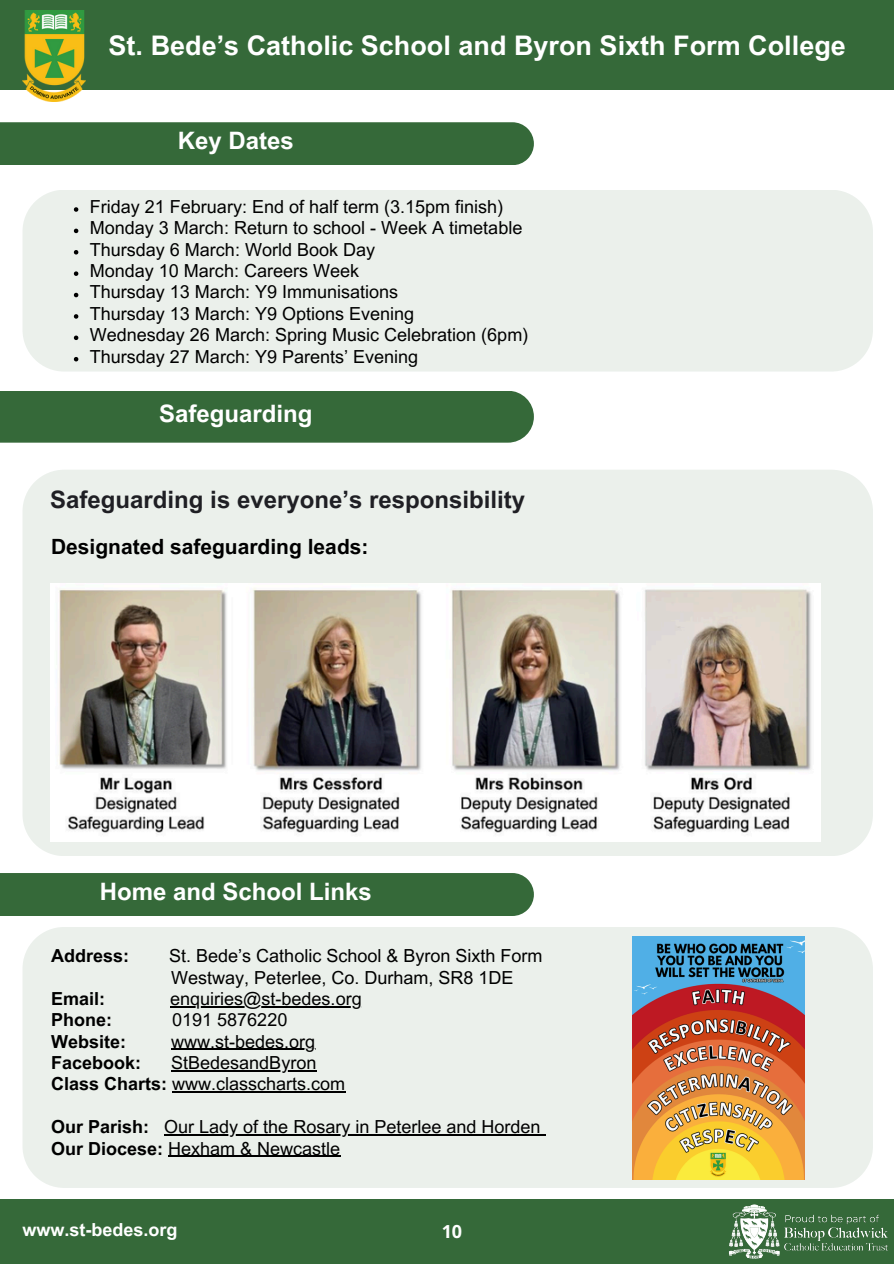
<style>
.page{position:relative;width:894px;height:1264px;background:#fff}
.page>*{position:absolute;margin:0;border:0;box-sizing:border-box;transform-origin:0 0}
.t1{font:700 27px "Arial MT Pro";color:#fff}
.t2{font:700 24px "Arial MT Pro";color:#fff}
.t3{font:700 24px "Arial MT Pro";color:#1f1f24}
.t4{font:700 21px "Arial MT Pro";color:#000}
.t5{font:18px/21.3px "Arial MT Pro";color:#000}
.t6{font:700 18px "Arial MT Pro";color:#000}
.t7{font:700 18px "Arial MT Pro";color:#fff}
.t8{font:700 18px "Open Sans";color:#fff}
.s1{font-weight:700}
</style>
<div class="page">
<div style="left:0;top:1199px;width:893px;height:64px;background:#356939"></div>
<div style="left:0;top:122px;width:533px;height:43px;background:#356939"></div>
<div style="left:23px;top:190px;width:849px;height:181px;background:#ebf0eb"></div>
<div style="left:0;top:391px;width:533px;height:51px;background:#356939"></div>
<div style="left:23px;top:470px;width:849px;height:386px;background:#ebf0eb"></div>
<div style="left:0;top:0;width:893px;height:89px;background:#356939"></div>
<div style="left:0;top:873px;width:533px;height:43px;background:#356939"></div>
<div style="left:23px;top:927px;width:849px;height:260px;background:#ebf0eb"></div>
<img style="left:50px;top:583px;width:770px;height:258px">
<hr style="left:170px;top:1006px;width:191px;height:1px;background:#000">
<hr style="left:171px;top:1048px;width:144px;height:1px;background:#000">
<hr style="left:171px;top:1070px;width:145px;height:1px;background:#000">
<hr style="left:172px;top:1091px;width:173px;height:1px;background:#000">
<hr style="left:164px;top:1134px;width:376px;height:1px;background:#000">
<hr style="left:168px;top:1155px;width:172px;height:1px;background:#000">
<img style="left:632px;top:936px;width:172px;height:243px">
<img style="left:729px;top:1204px;width:159px;height:55px">
<img style="left:22px;top:10px;width:63px;height:91px">
<svg style="left:74px;top:207px;width:4px;height:5px"></svg>
<svg style="left:74px;top:229px;width:4px;height:4px"></svg>
<svg style="left:74px;top:250px;width:4px;height:4px"></svg>
<svg style="left:74px;top:271px;width:4px;height:5px"></svg>
<svg style="left:74px;top:293px;width:4px;height:4px"></svg>
<svg style="left:74px;top:314px;width:4px;height:5px"></svg>
<svg style="left:74px;top:335px;width:4px;height:5px"></svg>
<svg style="left:74px;top:357px;width:4px;height:4px"></svg>
<p class="t1" style="left:109px;top:35px;width:738px">St. Bede’s Catholic School and Byron Sixth Form College</p>
<h1 class="t2" style="left:178px;top:132px;width:118px">Key Dates</h1>
<p class="t5" style="left:90px;top:198px;width:415px">Friday 21 February: End of half term (3.15pm finish)</p>
<p class="t5" style="left:90px;top:219px;width:434px">Monday 3 March: Return to school - Week A timetable</p>
<p class="t5" style="left:90px;top:241px;width:287px">Thursday 6 March: World Book Day</p>
<p class="t5" style="left:90px;top:262px;width:271px">Monday 10 March: Careers Week</p>
<p class="t5" style="left:90px;top:284px;width:310px">Thursday 13 March: Y9 Immunisations</p>
<p class="t5" style="left:90px;top:305px;width:326px">Thursday 13 March: Y9 Options Evening</p>
<p class="t5" style="left:90px;top:326px;width:440px">Wednesday 26 March: Spring Music Celebration (6pm)</p>
<p class="t5" style="left:90px;top:348px;width:330px">Thursday 27 March: Y9 Parents’ Evening</p>
<p class="t2" style="left:159px;top:405px;width:155px">Safeguarding</p>
<h3 class="t3" style="left:50px;top:491px;width:476px">Safeguarding is everyone’s responsibility</h3>
<p class="t4" style="left:51px;top:538px;width:319px">Designated safeguarding leads:</p>
<h2 class="t2" style="left:100px;top:882px;width:273px">Home and School Links</h2>
<p class="t6" style="left:51px;top:949px;width:80px">Address:</p>
<p class="t5" style="left:169px;top:947px;width:375px">St. Bede’s Catholic School &amp; Byron Sixth Form</p>
<p class="t5" style="left:171px;top:968px;width:344px">Westway, Peterlee, Co. Durham, SR8 1DE</p>
<p class="t6" style="left:51px;top:991px;width:56px">Email:</p>
<p class="t5" style="left:170px;top:990px;width:193px">enquiries@st-bedes.org</p>
<p class="t6" style="left:51px;top:1013px;width:63px">Phone:</p>
<p class="t5" style="left:172px;top:1011px;width:117px">0191 5876220</p>
<p class="t6" style="left:51px;top:1034px;width:77px">Website:</p>
<p class="t5" style="left:171px;top:1032px;width:146px">www.st-bedes.org</p>
<p class="t6" style="left:51px;top:1055px;width:92px">Facebook:</p>
<p class="t5" style="left:51px;top:1054px;width:296px;text-indent:120px">StBedesandByron<br><span class="s1">Class Charts:</span> www.classcharts.com</p>
<p class="t6" style="left:51px;top:1120px;width:100px">Our Parish:</p>
<h2 class="t5" style="left:51px;top:1118px;width:491px;text-indent:113px">Our Lady of the Rosary in Peterlee and Horden<br><span class="s1">Our Diocese:</span> Hexham &amp; Newcastle</h2>
<h2 class="t7" style="left:22px;top:1223px;width:157px">www.st-bedes.org</h2>
<p class="t8" style="left:441px;top:1218px;width:22px">10</p>
</div>
